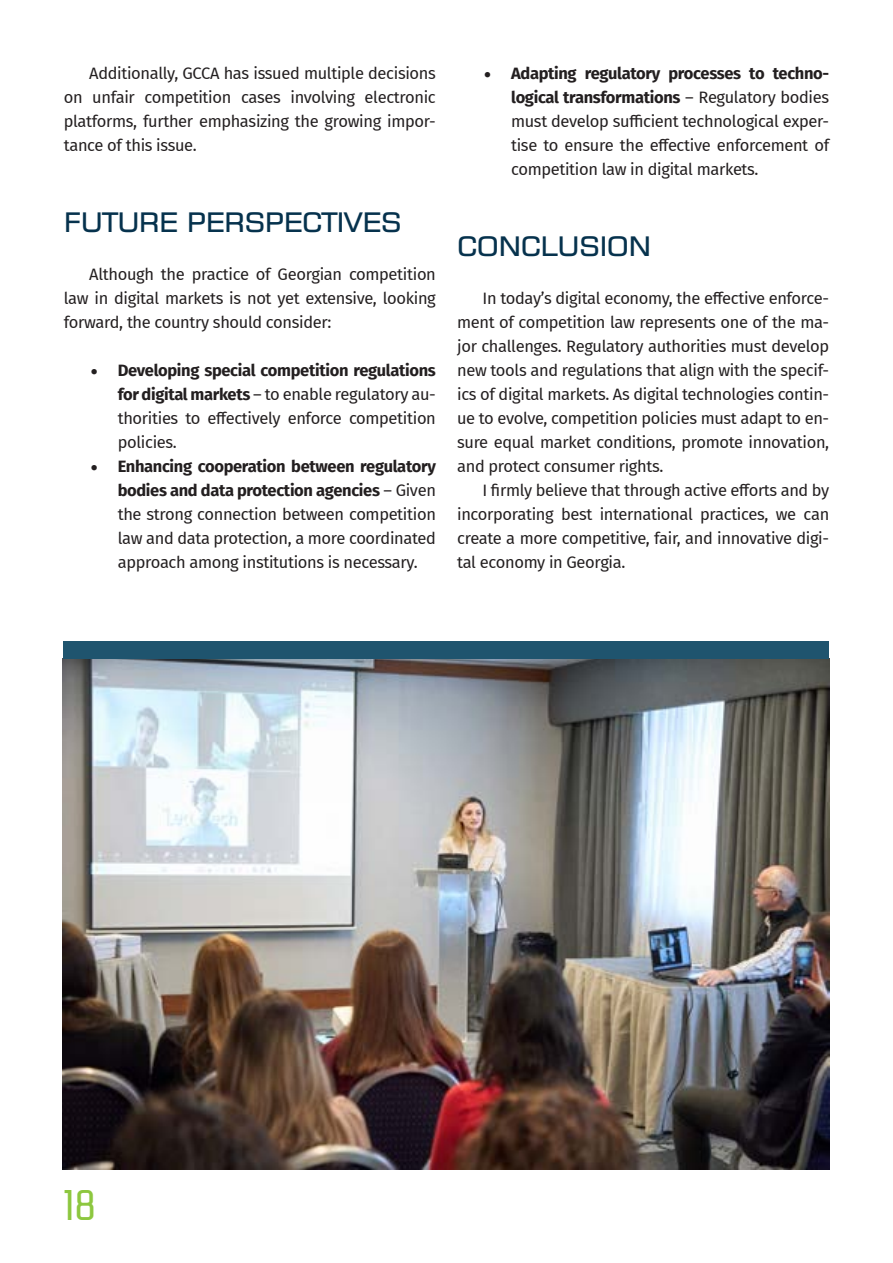
<style>
.page{position:relative;width:893px;height:1263px;background:#fff}
.page>*{position:absolute;margin:0;border:0;box-sizing:border-box;transform-origin:0 0}
.t1{font:36px "BPG110 Mod Caps";color:#8dc73f;scale:1.1 1}
.t2{font:27px "BPG Banner Caps";letter-spacing:-.02em;color:#06324d;scale:1.1 1}
.t3{font:16.5px/24px "Fira GO";letter-spacing:-.02em;color:#231f20;text-align:justify}
.s1{font-weight:700}
</style>
<div class="page">
<img style="left:63px;top:659px;width:766px;height:510px">
<div style="left:64px;top:641px;width:765px;height:18px;background:#1f546e"></div>
<p class="t3" style="left:64px;top:62px;width:374px;text-indent:26px">Additionally, GCCA has issued multiple decisions on unfair competition cases involving electronic platforms, further emphasizing the growing impor&shy;tance of this issue.</p>
<h2 class="t2" style="left:64px;top:211px;width:309px">FUTURE PERSPECTIVES</h2>
<p class="t3" style="left:64px;top:263px;width:374px;text-indent:26px">Although the practice of Georgian competition law in digital markets is not yet extensive, looking forward, the country should consider:</p>
<p class="t3" style="left:118px;top:359px;width:320px;text-indent:-27px">• <span class="s1">Developing special competition regulations for digital markets</span> – to enable regulatory au&shy;thorities to effectively enforce competition policies.</p>
<p class="t3" style="left:118px;top:455px;width:320px;text-indent:-27px">• <span class="s1">Enhancing cooperation between regulatory bodies and data protection agencies</span> – Given the strong connection between competition law and data protection, a more coordinated approach among institutions is necessary.</p>
<p class="t3" style="left:511px;top:62px;width:320px;text-indent:-27px">• <span class="s1">Adapting regulatory processes to techno&shy;logical transformations</span> – Regulatory bodies must develop sufficient technological exper&shy;tise to ensure the effective enforcement of competition law in digital markets.</p>
<h2 class="t2" style="left:457px;top:235px;width:178px">CONCLUSION</h2>
<p class="t3" style="left:457px;top:287px;width:374px;text-indent:26px">In today’s digital economy, the effective enforce&shy;ment of competition law represents one of the ma&shy;jor challenges. Regulatory authorities must develop new tools and regulations that align with the specif&shy;ics of digital markets. As digital technologies contin&shy;ue to evolve, competition policies must adapt to en&shy;sure equal market conditions, promote innovation, and protect consumer rights.</p>
<p class="t3" style="left:457px;top:479px;width:374px;text-indent:26px">I firmly believe that through active efforts and by incorporating best international practices, we can create a more competitive, fair, and innovative digi&shy;tal economy in Georgia.</p>
<h1 class="t1" style="left:63px;top:1189px;width:31px">18</h1>
</div>
